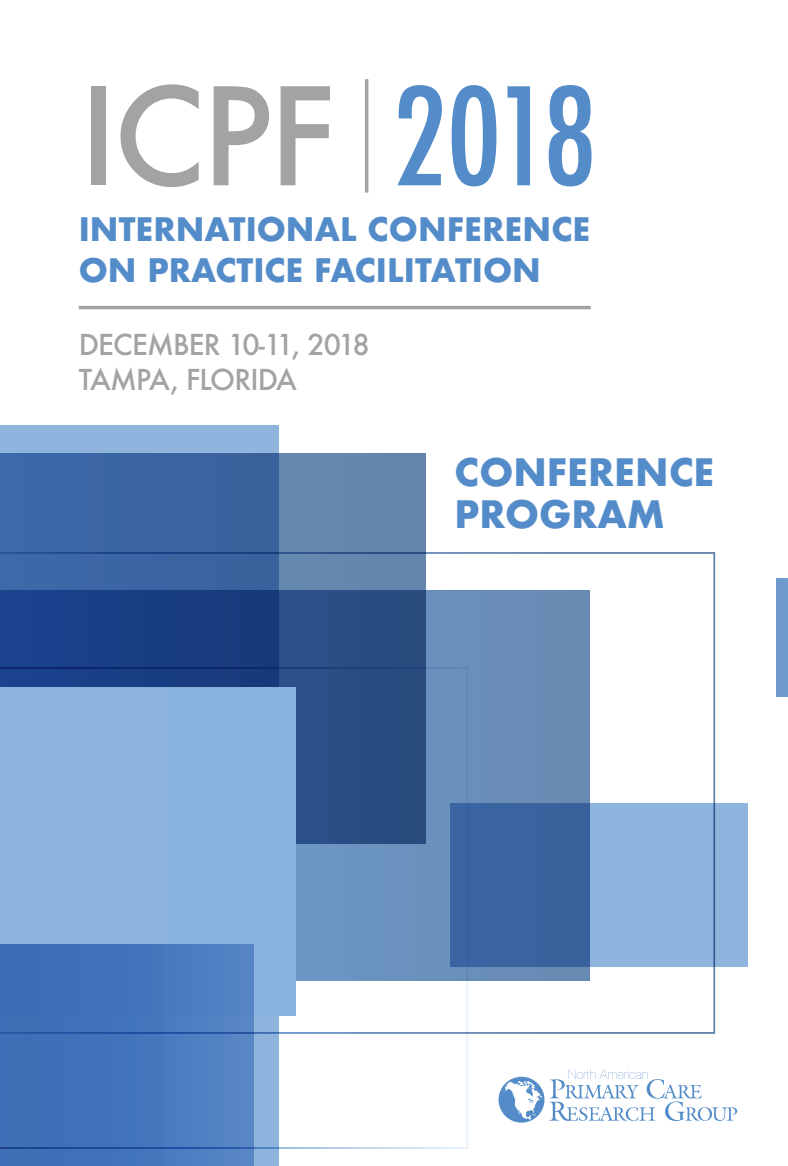
<style>
.page{position:relative;width:788px;height:1166px;background:#fff}
.page>*{position:absolute;margin:0;border:0;box-sizing:border-box;transform-origin:0 0}
.t1{font:500 131.25px "Futura";color:#a3a3a3}
.t2{font:700 36.75px/42px "Futura";color:#548cc9}
.t3{font:700 31.5px/40.2px "Futura";color:#548cc9}
.t4{font:500 28px/35px "Futura";letter-spacing:-.03em;color:#a3a3a3}
.s1{font-stretch:condensed;color:#548cc9}
</style>
<div class="page">
<div style="left:0;top:425px;width:278px;height:741px;background:#8fb5df"></div>
<div style="left:450px;top:803px;width:297px;height:163px;background:#8fb5df"></div>
<svg style="left:0;top:453px;width:425px;height:99px;background:#4970a6"></svg>
<svg style="left:0;top:552px;width:715px;height:481px"></svg>
<svg style="left:0;top:1148px;width:253px;height:18px;background:#4374ba"></svg>
<div style="left:776px;top:578px;width:12px;height:119px;background:#709acc"></div>
<svg style="left:0;top:667px;width:468px;height:481px"></svg>
<hr style="left:365px;top:79px;width:3px;height:114px;background:#a3a3a3">
<hr style="left:79px;top:306px;width:511px;height:3px;background:#a3a3a3">
<svg style="left:549px;top:1069px;width:188px;height:52px"></svg>
<svg style="left:498px;top:1076px;width:46px;height:46px"></svg>
<svg style="left:501px;top:1080px;width:41px;height:39px"></svg>
<h1 class="t1" style="left:79px;top:46px;width:520px">ICPF <span class="s1">2018</span></h1>
<p class="t3" style="left:79px;top:209px;width:513px">INTERNATIONAL CONFERENCE<br>ON PRACTICE FACILITATION</p>
<p class="t4" style="left:79px;top:327px;width:292px">DECEMBER 10-11, 2018<br>TAMPA, FLORIDA</p>
<p class="t2" style="left:454px;top:450px;width:261px">CONFERENCE<br>PROGRAM</p>
</div>
